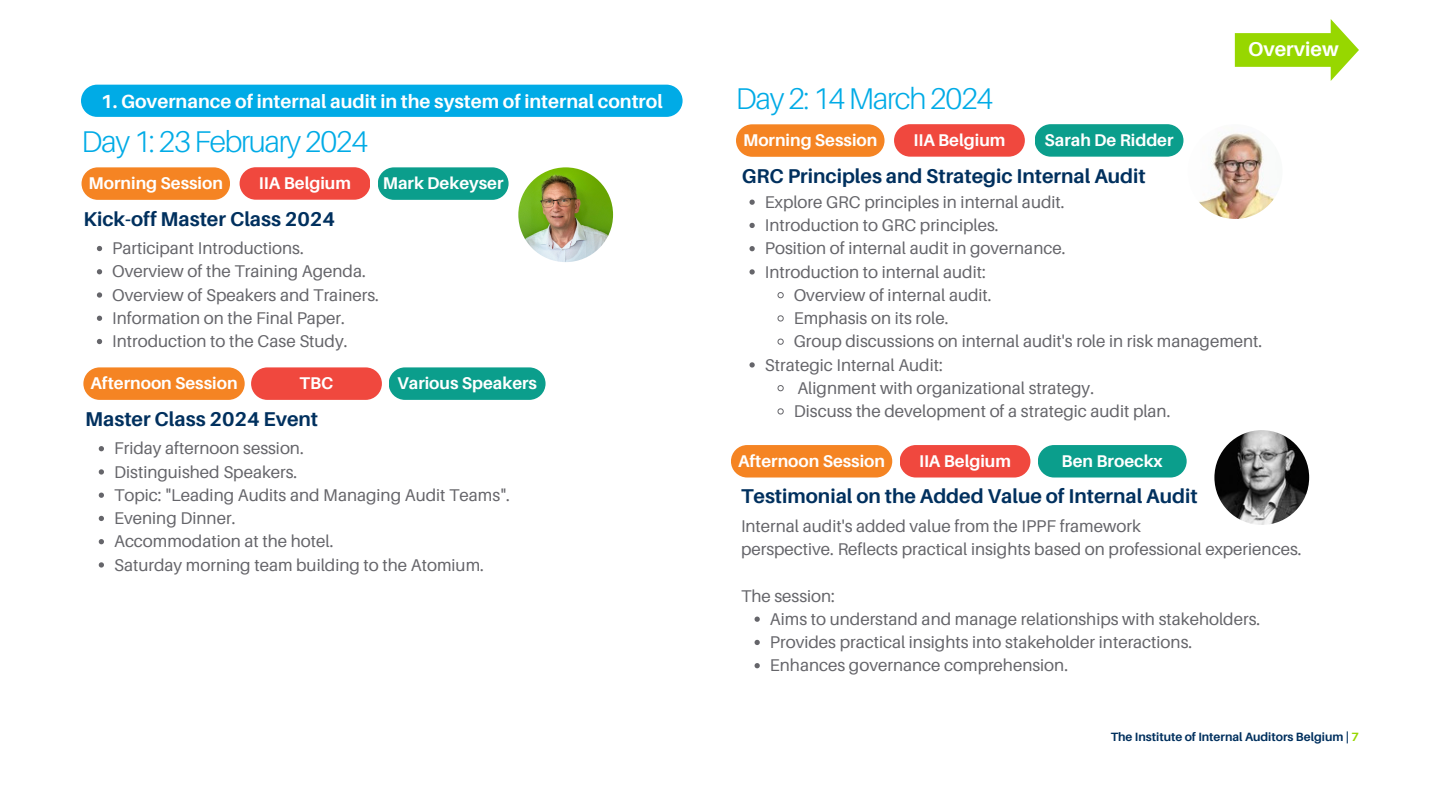
<style>
.page{position:relative;width:1440px;height:810px;background:#fff}
.page>*{position:absolute;margin:0;border:0;box-sizing:border-box;transform-origin:0 0}
.t1{font:300 30px "Aileron";letter-spacing:-.045em;color:#00abe6}
.t2{font:700 20px "Aileron";color:#00305e}
.t3{font:700 20px "Aileron";color:#fff}
.t4{font:700 19px "Aileron";color:#fff}
.t5{font:17px "Aileron";color:#65656a}
.t6{font:700 17px "Aileron";color:#fff}
.t7{font:700 12px "Aileron";color:#00305e}
.s1{color:#97d700}
</style>
<div class="page">
<div style="left:378px;top:167px;width:131px;height:33px;background:#0b9e8c;border-radius:16px"></div>
<div style="left:240px;top:167px;width:130px;height:33px;background:#f0483e;border-radius:16px"></div>
<div style="left:82px;top:167px;width:148px;height:33px;background:#f58423;border-radius:16px"></div>
<img style="left:518px;top:167px;width:95px;height:95px;border-radius:50%">
<div style="left:389px;top:367px;width:157px;height:33px;background:#0b9e8c;border-radius:16px"></div>
<div style="left:251px;top:367px;width:131px;height:33px;background:#f0483e;border-radius:16px"></div>
<div style="left:83px;top:367px;width:162px;height:33px;background:#f58423;border-radius:16px"></div>
<svg style="left:99px;top:446px;width:5px;height:5px"></svg>
<svg style="left:99px;top:469px;width:5px;height:6px"></svg>
<svg style="left:99px;top:493px;width:5px;height:5px"></svg>
<svg style="left:99px;top:516px;width:5px;height:5px"></svg>
<svg style="left:99px;top:539px;width:5px;height:5px"></svg>
<svg style="left:99px;top:562px;width:5px;height:6px"></svg>
<svg style="left:97px;top:246px;width:5px;height:5px"></svg>
<svg style="left:97px;top:269px;width:5px;height:5px"></svg>
<svg style="left:97px;top:292px;width:5px;height:6px"></svg>
<svg style="left:97px;top:316px;width:5px;height:5px"></svg>
<svg style="left:97px;top:339px;width:5px;height:5px"></svg>
<div style="left:1035px;top:124px;width:148px;height:33px;background:#0b9e8c;border-radius:16px"></div>
<div style="left:894px;top:124px;width:131px;height:33px;background:#f0483e;border-radius:16px"></div>
<div style="left:736px;top:124px;width:149px;height:33px;background:#f58423;border-radius:16px"></div>
<img style="left:1188px;top:124px;width:95px;height:95px;border-radius:50%">
<div style="left:1038px;top:445px;width:149px;height:33px;background:#0b9e8c;border-radius:16px"></div>
<div style="left:900px;top:445px;width:130px;height:33px;background:#f0483e;border-radius:16px"></div>
<img style="left:1214px;top:430px;width:95px;height:95px;border-radius:50%">
<div style="left:731px;top:445px;width:161px;height:33px;background:#f58423;border-radius:16px"></div>
<svg style="left:1235px;top:19px;width:124px;height:62px"></svg>
<div style="left:81px;top:85px;width:602px;height:32px;background:#00abe6"></div>
<svg style="left:749px;top:200px;width:6px;height:5px"></svg>
<svg style="left:749px;top:223px;width:6px;height:5px"></svg>
<svg style="left:749px;top:246px;width:6px;height:5px"></svg>
<svg style="left:749px;top:269px;width:6px;height:6px"></svg>
<svg style="left:777px;top:292px;width:7px;height:7px"></svg>
<svg style="left:777px;top:315px;width:7px;height:7px"></svg>
<svg style="left:777px;top:338px;width:7px;height:7px"></svg>
<svg style="left:749px;top:362px;width:6px;height:6px"></svg>
<svg style="left:777px;top:385px;width:7px;height:7px"></svg>
<svg style="left:777px;top:408px;width:7px;height:7px"></svg>
<svg style="left:755px;top:617px;width:5px;height:5px"></svg>
<svg style="left:755px;top:640px;width:5px;height:5px"></svg>
<svg style="left:755px;top:663px;width:5px;height:5px"></svg>
<p class="t4" style="left:101px;top:89px;width:563px">1. Governance of internal audit in the system of internal control</p>
<p class="t1" style="left:82px;top:123px;width:288px">Day 1: 23 February 2024</p>
<p class="t6" style="left:89px;top:173px;width:136px">Morning Session</p>
<p class="t6" style="left:259px;top:172px;width:93px">IIA Belgium</p>
<p class="t6" style="left:383px;top:173px;width:122px">Mark Dekeyser</p>
<p class="t2" style="left:83px;top:206px;width:253px">Kick-off Master Class 2024</p>
<p class="t5" style="left:112px;top:238px;width:193px">Participant Introductions.</p>
<p class="t5" style="left:112px;top:261px;width:255px">Overview of the Training Agenda.</p>
<p class="t5" style="left:112px;top:284px;width:268px">Overview of Speakers and Trainers.</p>
<p class="t5" style="left:112px;top:307px;width:234px">Information on the Final Paper.</p>
<p class="t5" style="left:112px;top:331px;width:237px">Introduction to the Case Study.</p>
<p class="t6" style="left:91px;top:373px;width:149px">Afternoon Session</p>
<p class="t6" style="left:300px;top:373px;width:35px">TBC</p>
<p class="t6" style="left:397px;top:373px;width:142px">Various Speakers</p>
<p class="t2" style="left:85px;top:406px;width:234px">Master Class 2024 Event</p>
<p class="t5" style="left:114px;top:438px;width:191px">Friday afternoon session.</p>
<p class="t5" style="left:114px;top:461px;width:185px">Distinguished Speakers.</p>
<p class="t5" style="left:114px;top:484px;width:397px">Topic: "Leading Audits and Managing Audit Teams".</p>
<p class="t5" style="left:114px;top:508px;width:123px">Evening Dinner.</p>
<p class="t5" style="left:114px;top:531px;width:221px">Accommodation at the hotel.</p>
<p class="t5" style="left:114px;top:554px;width:371px">Saturday morning team building to the Atomium.</p>
<p class="t1" style="left:736px;top:80px;width:259px">Day 2: 14 March 2024</p>
<p class="t6" style="left:743px;top:130px;width:136px">Morning Session</p>
<p class="t6" style="left:913px;top:129px;width:93px">IIA Belgium</p>
<p class="t6" style="left:1044px;top:129px;width:131px">Sarah De Ridder</p>
<p class="t2" style="left:742px;top:163px;width:405px">GRC Principles and Strategic Internal Audit</p>
<p class="t3" style="left:1248px;top:37px;width:92px">Overview</p>
<p class="t5" style="left:765px;top:191px;width:301px">Explore GRC principles in internal audit.</p>
<p class="t5" style="left:765px;top:215px;width:235px">Introduction to GRC principles.</p>
<p class="t5" style="left:765px;top:238px;width:302px">Position of internal audit in governance.</p>
<p class="t5" style="left:765px;top:261px;width:222px">Introduction to internal audit:</p>
<p class="t5" style="left:794px;top:284px;width:199px">Overview of internal audit.</p>
<p class="t5" style="left:794px;top:308px;width:156px">Emphasis on its role.</p>
<p class="t5" style="left:794px;top:331px;width:470px">Group discussions on internal audit's role in risk management.</p>
<p class="t5" style="left:765px;top:354px;width:179px">Strategic Internal Audit:</p>
<p class="t5" style="left:797px;top:377px;width:298px">Alignment with organizational strategy.</p>
<p class="t5" style="left:794px;top:401px;width:378px">Discuss the development of a strategic audit plan.</p>
<p class="t6" style="left:738px;top:450px;width:149px">Afternoon Session</p>
<p class="t6" style="left:919px;top:450px;width:93px">IIA Belgium</p>
<p class="t6" style="left:1062px;top:450px;width:103px">Ben Broeckx</p>
<p class="t2" style="left:741px;top:484px;width:458px">Testimonial on the Added Value of Internal Audit</p>
<p class="t5" style="left:741px;top:515px;width:401px">Internal audit's added value from the IPPF framework</p>
<p class="t5" style="left:741px;top:539px;width:562px">perspective. Reflects practical insights based on professional experiences.</p>
<p class="t5" style="left:741px;top:585px;width:96px">The session:</p>
<p class="t5" style="left:770px;top:608px;width:492px">Aims to understand and manage relationships with stakeholders.</p>
<p class="t5" style="left:770px;top:632px;width:424px">Provides practical insights into stakeholder interactions.</p>
<p class="t5" style="left:770px;top:655px;width:300px">Enhances governance comprehension.</p>
<p class="t7" style="left:1111px;top:729px;width:250px">The Institute of Internal Auditors Belgium | <span class="s1">7</span></p>
</div>
